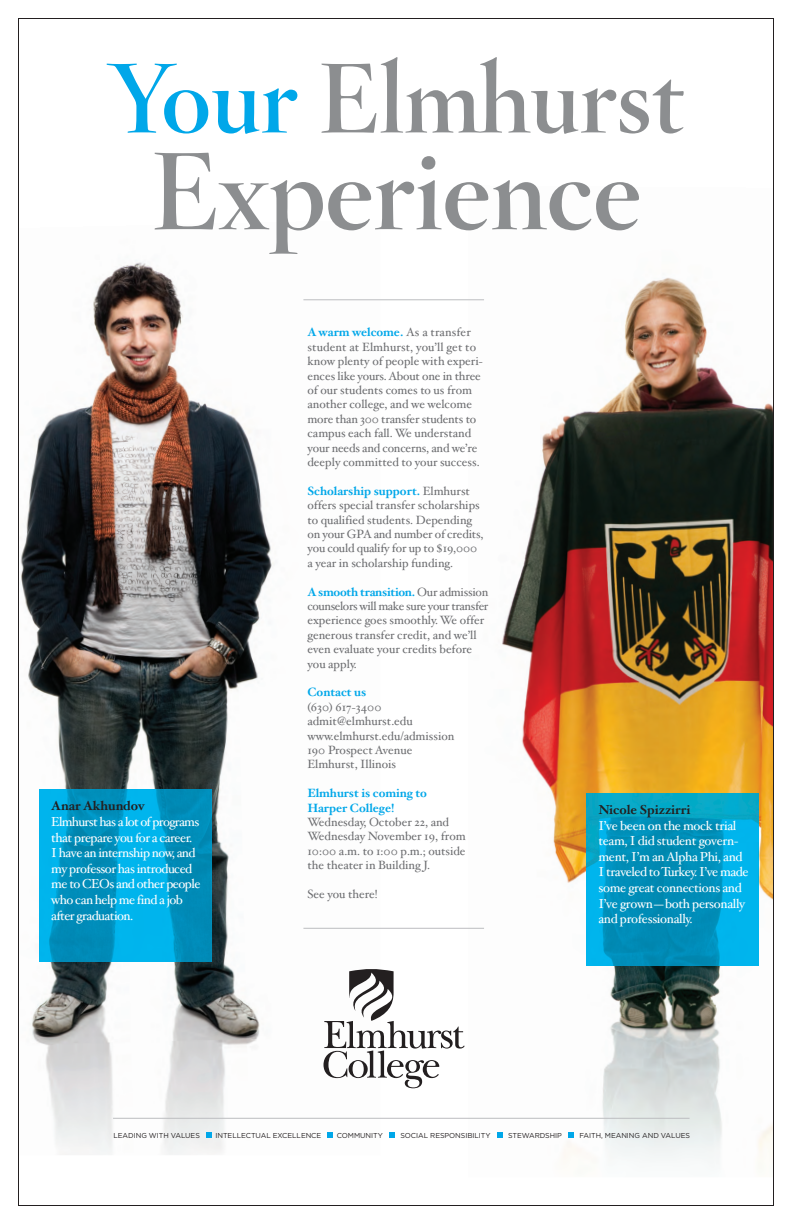
<style>
.page{position:relative;width:792px;height:1224px;background:#fff}
.page>*{position:absolute;margin:0;border:0;box-sizing:border-box;transform-origin:0 0}
.t1{font:107.5px "Hoefler Titling HTF Bd Roman";color:#8c8e90}
.t2{font:96.7px "Hoefler Titling HTF Bd Roman";color:#8c8e90}
.t3{font:13px/15.6px "Hoefler Text";letter-spacing:-.04em;color:#fff}
.t4{font:12px/14.4px "Hoefler Text";color:#6c6d70}
.t5{font:7.1px "Gotham";letter-spacing:-.01em;color:#231f20}
.s1{color:#00a7e9}
.s2{font-weight:700;color:#00a7e9}
.s3{font-weight:700;color:#231f20}
</style>
<div class="page">
<img style="left:20px;top:262px;width:361px;height:893px">
<img style="left:468px;top:277px;width:304px;height:883px">
<img style="left:39px;top:790px;width:173px;height:172px">
<img style="left:586px;top:793px;width:173px;height:172px">
<svg style="left:323px;top:968px;width:142px;height:120px"></svg>
<svg style="left:328px;top:1132px;width:5px;height:6px"></svg>
<svg style="left:389px;top:1132px;width:5px;height:6px"></svg>
<svg style="left:497px;top:1132px;width:5px;height:6px"></svg>
<svg style="left:568px;top:1132px;width:6px;height:6px"></svg>
<svg style="left:206px;top:1132px;width:5px;height:6px"></svg>
<hr style="left:303px;top:299px;width:181px;height:1px;background:#bcbdc0">
<hr style="left:303px;top:928px;width:181px;height:1px;background:#bcbdc0">
<hr style="left:113px;top:1118px;width:577px;height:1px;background:#bcbdc0">
<p class="t2" style="left:107px;top:35px;width:579px"><span class="s1">Your</span> Elmhurst</p>
<p class="t1" style="left:151px;top:120px;width:492px">Experience</p>
<p class="t4" style="left:307px;top:326px;width:177px"><span class="s2">A warm welcome.</span> As a transfer student at Elmhurst, you’ll get to know plenty of people with experi&shy;ences like yours. About one in three of our students comes to us from another college, and we welcome more than 300 transfer students to campus each fall. We understand your needs and concerns, and we’re deeply committed to your success.</p>
<p class="t4" style="left:307px;top:484px;width:178px"><span class="s2">Scholarship support.</span> Elmhurst offers special transfer scholarships to qualified students. Depending on your GPA and number of credits, you could qualify for up to $19,000 a year in scholarship funding.</p>
<p class="t4" style="left:307px;top:585px;width:182px"><span class="s2">A smooth transition.</span> Our admission counselors will make sure your transfer experience goes smoothly. We offer generous transfer credit, and we’ll even evaluate your credits before you apply.</p>
<p class="t4" style="left:307px;top:686px;width:148px"><span class="s2">Contact us<br></span>(630) 617-3400 admit@elmhurst.edu www.elmhurst.edu/admission<br>190 Prospect Avenue<br>Elmhurst, Illinois</p>
<p class="t4" style="left:307px;top:786px;width:160px"><span class="s2">Elmhurst is coming to<br>Harper College!<br></span>Wednesday, October 22, and<br>Wednesday November 19, from<br>10:00 a.m. to 1:00 p.m.; outside the theater in Building J.</p>
<p class="t4" style="left:307px;top:887px;width:72px">See you there!</p>
<p class="t3" style="left:51px;top:799px;width:151px"><span class="s3">Anar Akhundov<br></span>Elmhurst has a lot of programs that prepare you for a career.<br>I have an internship now, and my professor has introduced me to CEOs and other people who can help me find a job after graduation.</p>
<p class="t3" style="left:599px;top:802px;width:151px"><span class="s3">Nicole Spizzirri<br></span>I’ve been on the mock trial team, I did student govern&shy;ment, I’m an Alpha Phi, and<br>I traveled to Turkey. I’ve made some great connections and<br>I’ve grown—both personally and professionally.</p>
<p class="t5" style="left:114px;top:1131px;width:88px">LEADING WITH VALUES</p>
<p class="t5" style="left:215px;top:1131px;width:107px">INTELLECTUAL EXCELLENCE</p>
<p class="t5" style="left:337px;top:1131px;width:48px">COMMUNITY</p>
<p class="t5" style="left:400px;top:1131px;width:92px">SOCIAL RESPONSIBILITY</p>
<p class="t5" style="left:508px;top:1131px;width:55px">STEWARDSHIP</p>
<p class="t5" style="left:580px;top:1131px;width:112px">FAITH, MEANING AND VALUES</p>
</div>
